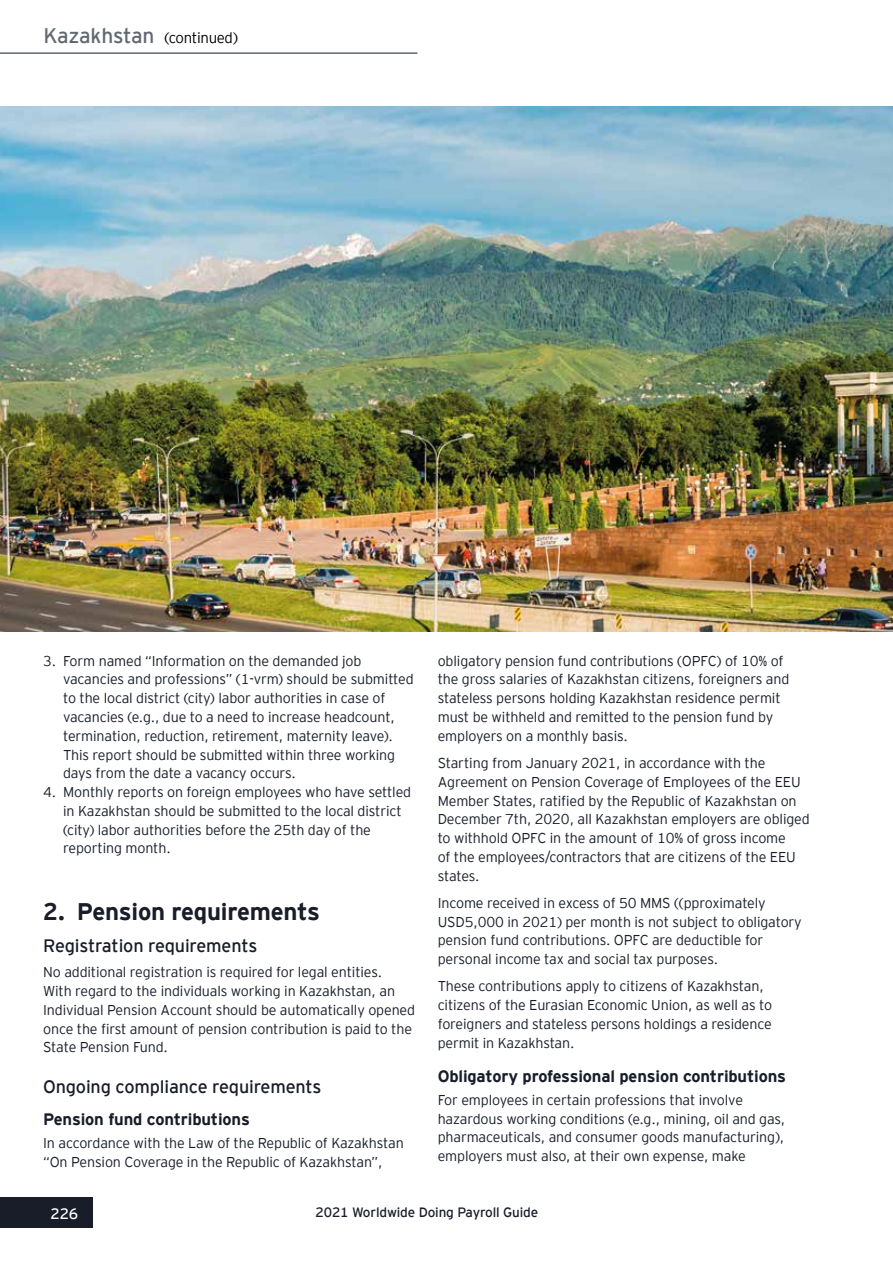
<style>
.page{position:relative;width:893px;height:1263px;background:#fff}
.page>*{position:absolute;margin:0;border:0;box-sizing:border-box;transform-origin:0 0}
.t1{font:700 24px "EY Interstate";letter-spacing:-.01em;color:#181d29}
.t2{font:18px "EY Interstate";letter-spacing:-.01em;color:#181d29}
.t3{font:700 16.5px "EY Interstate";letter-spacing:-.01em;color:#181d29}
.t4{font:300 15px "EY Interstate";letter-spacing:-.02em;color:#000}
.t5{font:15px "EY Interstate";color:#fff}
.t6{font:300 14.25px/18.8px "EY Interstate";letter-spacing:-.01em;color:#181d29}
.t7{font:13.5px "EY Interstate";letter-spacing:-.01em;color:#181d29}
.s1{font-weight:400;font-size:21px;color:#606973}
</style>
<div class="page">
<hr style="left:0;top:52px;width:417px;height:2px;background:#606973">
<div style="left:0;top:1197px;width:93px;height:31px;background:#181d29"></div>
<img style="left:0;top:106px;width:893px;height:525px">
<p class="t4" style="left:43px;top:27px;width:196px"><span class="s1">Kazakhstan</span> (continued)</p>
<p class="t6" style="left:63px;top:650px;width:352px;text-indent:-20px">3. Form named “Information on the demanded job vacancies and professions” (1-vrm) should be submitted to the local district (city) labor authorities in case of vacancies (e.g., due to a need to increase headcount, termination, reduction, retirement, maternity leave).<br>This report should be submitted within three working days from the date a vacancy occurs.</p>
<p class="t6" style="left:63px;top:782px;width:350px;text-indent:-20px">4. Monthly reports on foreign employees who have settled in Kazakhstan should be submitted to the local district (city) labor authorities before the 25th day of the reporting month.</p>
<h1 class="t1" style="left:43px;top:894px;width:278px">2. Pension requirements</h1>
<p class="t2" style="left:43px;top:933px;width:216px">Registration requirements</p>
<p class="t6" style="left:43px;top:962px;width:373px">No additional registration is required for legal entities.<br>With regard to the individuals working in Kazakhstan, an Individual Pension Account should be automatically opened once the first amount of pension contribution is paid to the State Pension Fund.</p>
<p class="t2" style="left:43px;top:1073px;width:280px">Ongoing compliance requirements</p>
<p class="t3" style="left:43px;top:1107px;width:208px">Pension fund contributions</p>
<p class="t6" style="left:43px;top:1132px;width:362px">In accordance with the Law of the Republic of Kazakhstan “On Pension Coverage in the Republic of Kazakhstan”,</p>
<p class="t6" style="left:438px;top:650px;width:353px">obligatory pension fund contributions (OPFC) of 10% of the gross salaries of Kazakhstan citizens, foreigners and stateless persons holding Kazakhstan residence permit must be withheld and remitted to the pension fund by employers on a monthly basis.</p>
<p class="t6" style="left:438px;top:753px;width:374px">Starting from January 2021, in accordance with the Agreement on Pension Coverage of Employees of the EEU Member States, ratified by the Republic of Kazakhstan on December 7th, 2020, all Kazakhstan employers are obliged to withhold OPFC in the amount of 10% of gross income<br>of the employees/contractors that are citizens of the EEU states.</p>
<p class="t6" style="left:438px;top:892px;width:366px">Income received in excess of 50 MMS ((pproximately USD5,000 in 2021) per month is not subject to obligatory pension fund contributions. OPFC are deductible for personal income tax and social tax purposes.</p>
<p class="t6" style="left:438px;top:976px;width:336px">These contributions apply to citizens of Kazakhstan, citizens of the Eurasian Economic Union, as well as to foreigners and stateless persons holdings a residence permit in Kazakhstan.</p>
<p class="t3" style="left:438px;top:1064px;width:350px">Obligatory professional pension contributions</p>
<p class="t6" style="left:438px;top:1089px;width:349px">For employees in certain professions that involve hazardous working conditions (e.g., mining, oil and gas, pharmaceuticals, and consumer goods manufacturing), employers must also, at their own expense, make</p>
<p class="t5" style="left:51px;top:1202px;width:29px">226</p>
<p class="t7" style="left:316px;top:1202px;width:224px">2021 Worldwide Doing Payroll Guide</p>
</div>
